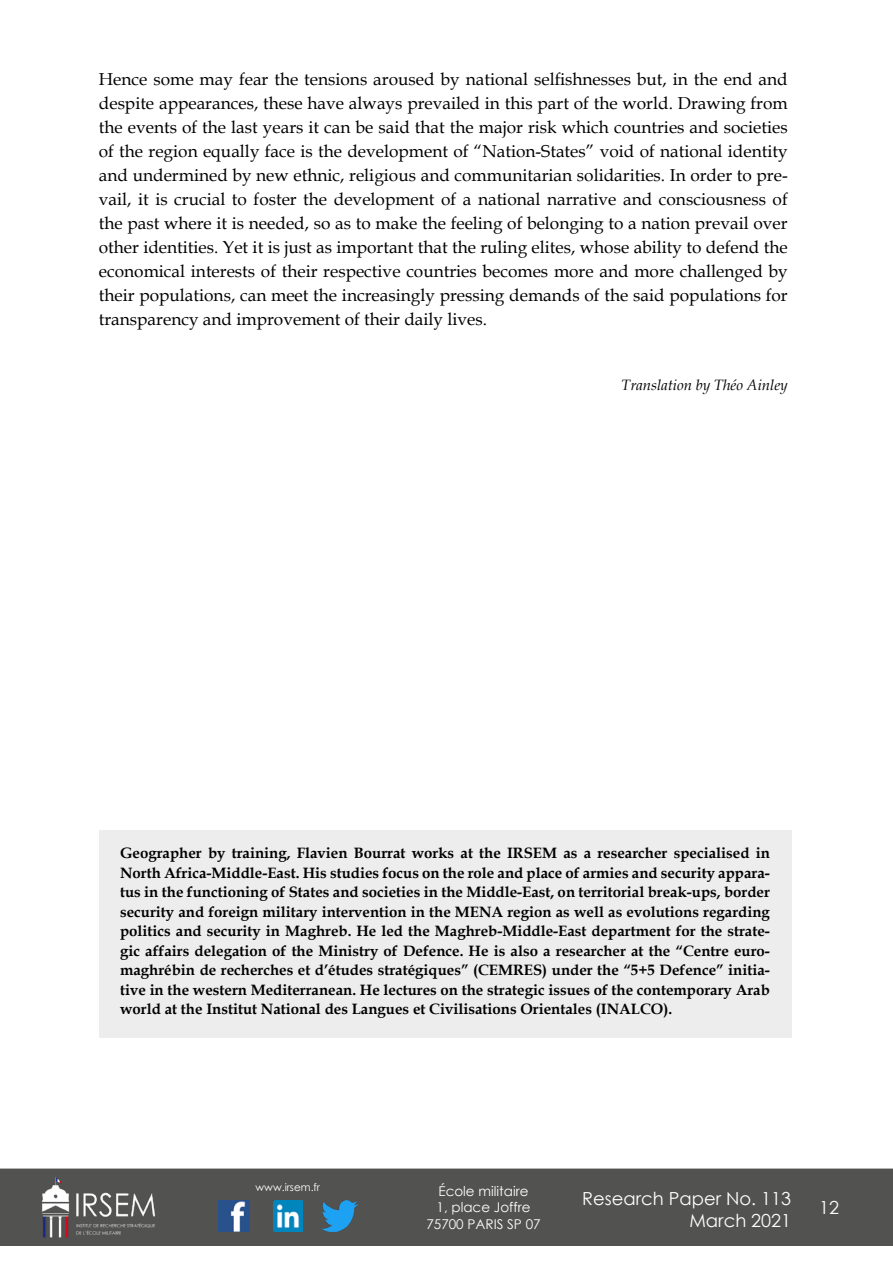
<style>
.page{position:relative;width:893px;height:1263px;background:#fff}
.page>*{position:absolute;margin:0;border:0;box-sizing:border-box;transform-origin:0 0}
.t1{font:18px/21.6px "Century Gothic";color:#fff;text-align:right}
.t2{font:17.25px/24px "Book Antiqua";color:#000;text-align:justify}
.t3{font:700 15px/19.5px "Book Antiqua";color:#000;text-align:justify}
.t4{font:italic 15px "Book Antiqua";color:#000}
.t5{font:13.5px/16.2px "Century Gothic";color:#fff;text-align:center}
.t6{font:10.5px "Century Gothic";color:#fff}
</style>
<div class="page">
<div style="left:0;top:1168px;width:893px;height:78px;background:#525251;border:2px solid #525251"></div>
<img style="left:39px;top:1169px;width:117px;height:76px">
<img style="left:322px;top:1200px;width:36px;height:32px">
<img style="left:218px;top:1200px;width:31px;height:32px">
<img style="left:274px;top:1200px;width:28px;height:32px">
<div style="left:99px;top:830px;width:692px;height:207px;background:#ededed"></div>
<p class="t2" style="left:99px;top:67px;width:690px">Hence some may fear the tensions aroused by national selfishnesses but, in the end and despite appearances, these have always prevailed in this part of the world. Drawing from the events of the last years it can be said that the major risk which countries and societies of the region equally face is the development of “Nation-States” void of national identity and undermined by new ethnic, religious and communitarian solidarities. In order to pre&shy;vail, it is crucial to foster the development of a national narrative and consciousness of the past where it is needed, so as to make the feeling of belonging to a nation prevail over other identities. Yet it is just as important that the ruling elites, whose ability to defend the economical interests of their respective countries becomes more and more challenged by their populations, can meet the increasingly pressing demands of the said populations for transparency and improvement of their daily lives.</p>
<p class="t4" style="left:621px;top:374px;width:168px">Translation by Théo Ainley</p>
<p class="t3" style="left:120px;top:843px;width:651px">Geographer by training, Flavien Bourrat works at the IRSEM as a researcher specialised in North Africa-Middle-East. His studies focus on the role and place of armies and security appara&shy;tus in the functioning of States and societies in the Middle-East, on territorial break-ups, border security and foreign military intervention in the MENA region as well as evolutions regarding politics and security in Maghreb. He led the Maghreb-Middle-East department for the strate&shy;gic affairs delegation of the Ministry of Defence. He is also a researcher at the “Centre euro&shy;maghrébin de recherches et d’études stratégiques” (CEMRES) under the “5+5 Defence” initia&shy;tive in the western Mediterranean. He lectures on the strategic issues of the contemporary Arab world at the Institut National des Langues et Civilisations Orientales (INALCO).</p>
<p class="t6" style="left:256px;top:1179px;width:66px">www.irsem.fr</p>
<p class="t5" style="left:426px;top:1183px;width:116px">École militaire<br>1, place Joffre<br>75700 PARIS SP 07</p>
<p class="t1" style="left:582px;top:1187px;width:210px">Research Paper No. 113<br>March 2021</p>
<p class="t1" style="left:819px;top:1196px;width:21px">12</p>
</div>
